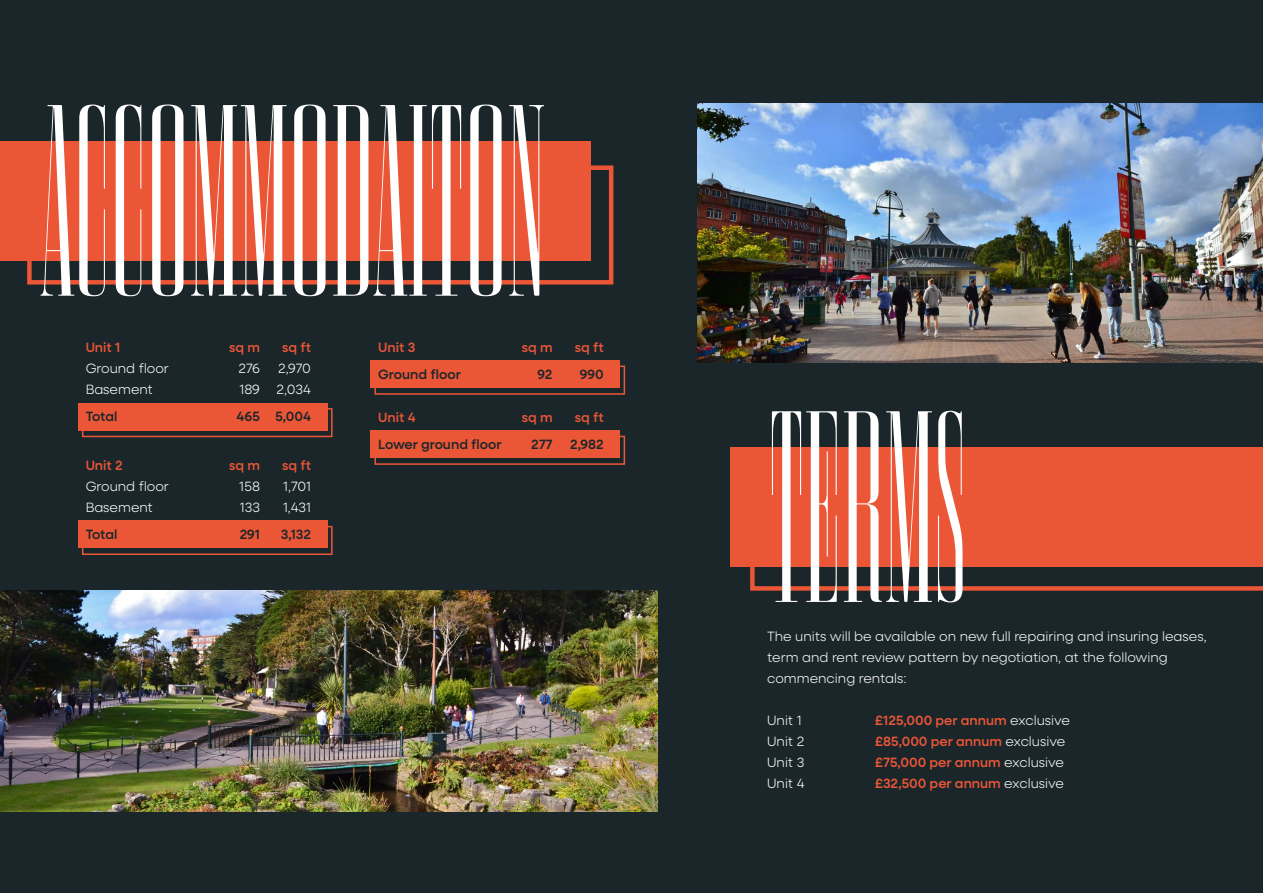
<style>
.page{position:relative;width:1263px;height:893px;background:#1b262b}
.page>*{position:absolute;margin:0;border:0;box-sizing:border-box;transform-origin:0 0}
.t1{font:500 270px "Smoosh 3";color:#fff}
.t2{font:300 13.5px/21px "Neulis Sans";color:#fff}
.t3{font:500 13.5px "Neulis Sans";color:#eb5636}
.t4{font:500 13.5px "Neulis Sans";color:#1b262b}
.s1{font-weight:300;color:#fff}
</style>
<div class="page">
<div style="left:78px;top:403px;width:249px;height:27px;background:#eb5636"></div>
<div style="left:371px;top:360px;width:249px;height:28px;background:#eb5636"></div>
<div style="left:371px;top:430px;width:249px;height:28px;background:#eb5636"></div>
<div style="left:78px;top:521px;width:249px;height:27px;background:#eb5636"></div>
<div style="left:82px;top:408px;width:251px;height:29px;border:2px solid #eb5636"></div>
<div style="left:374px;top:366px;width:251px;height:29px;border:2px solid #eb5636"></div>
<div style="left:374px;top:436px;width:251px;height:29px;border:2px solid #eb5636"></div>
<div style="left:82px;top:526px;width:251px;height:29px;border:2px solid #eb5636"></div>
<div style="left:0;top:141px;width:590px;height:120px;background:#eb5636"></div>
<div style="left:730px;top:448px;width:533px;height:119px;background:#eb5636"></div>
<div style="left:27px;top:165px;width:586px;height:120px;border:4px solid #eb5636"></div>
<svg style="left:750px;top:567px;width:513px;height:24px"></svg>
<img style="left:697px;top:103px;width:566px;height:259px">
<img style="left:0;top:591px;width:657px;height:220px">
<h1 class="t1" style="left:40px;top:82px;width:507px">ACCOMMODAITON</h1>
<p class="t3" style="left:86px;top:337px;width:36px">Unit 1</p>
<p class="t2" style="left:86px;top:357px;width:85px">Ground floor<br>Basement</p>
<p class="t4" style="left:86px;top:406px;width:33px">Total</p>
<p class="t3" style="left:86px;top:455px;width:39px">Unit 2</p>
<p class="t2" style="left:86px;top:475px;width:85px">Ground floor<br>Basement</p>
<p class="t4" style="left:86px;top:524px;width:33px">Total</p>
<p class="t3" style="left:229px;top:337px;width:32px">sq m</p>
<p class="t2" style="left:238px;top:357px;width:23px">276<br>189</p>
<p class="t4" style="left:237px;top:406px;width:25px">465</p>
<p class="t3" style="left:229px;top:455px;width:32px">sq m</p>
<p class="t2" style="left:239px;top:475px;width:22px">158<br>133</p>
<p class="t4" style="left:240px;top:524px;width:22px">291</p>
<p class="t3" style="left:282px;top:337px;width:30px">sq ft</p>
<p class="t2" style="left:276px;top:357px;width:36px">2,970<br>2,034</p>
<p class="t4" style="left:275px;top:406px;width:37px">5,004</p>
<p class="t3" style="left:282px;top:455px;width:30px">sq ft</p>
<p class="t2" style="left:283px;top:475px;width:30px">1,701<br>1,431</p>
<p class="t4" style="left:281px;top:524px;width:32px">3,132</p>
<p class="t3" style="left:378px;top:337px;width:39px">Unit 3</p>
<p class="t4" style="left:378px;top:364px;width:84px">Ground floor</p>
<p class="t3" style="left:378px;top:407px;width:39px">Unit 4</p>
<p class="t4" style="left:378px;top:434px;width:125px">Lower ground floor</p>
<p class="t3" style="left:522px;top:337px;width:32px">sq m</p>
<p class="t4" style="left:537px;top:364px;width:17px">92</p>
<p class="t3" style="left:522px;top:408px;width:32px">sq m</p>
<p class="t4" style="left:531px;top:435px;width:23px">277</p>
<p class="t3" style="left:575px;top:337px;width:30px">sq ft</p>
<p class="t4" style="left:580px;top:364px;width:25px">990</p>
<p class="t3" style="left:575px;top:408px;width:30px">sq ft</p>
<p class="t4" style="left:570px;top:435px;width:35px">2,982</p>
<h1 class="t1" style="left:769px;top:389px;width:200px">TERMS</h1>
<p class="t2" style="left:767px;top:625px;width:441px">The units will be available on new full repairing and insuring leases, term and rent review pattern by negotiation, at the following commencing rentals:</p>
<p class="t2" style="left:767px;top:709px;width:36px">Unit 1</p>
<p class="t3" style="left:875px;top:711px;width:196px">£125,000 per annum <span class="s1">exclusive</span></p>
<p class="t2" style="left:767px;top:730px;width:39px">Unit 2</p>
<p class="t3" style="left:875px;top:732px;width:191px">£85,000 per annum <span class="s1">exclusive</span></p>
<p class="t2" style="left:767px;top:751px;width:39px">Unit 3</p>
<p class="t3" style="left:875px;top:753px;width:190px">£75,000 per annum <span class="s1">exclusive</span></p>
<p class="t2" style="left:767px;top:772px;width:39px">Unit 4</p>
<p class="t3" style="left:875px;top:774px;width:190px">£32,500 per annum <span class="s1">exclusive</span></p>
</div>
